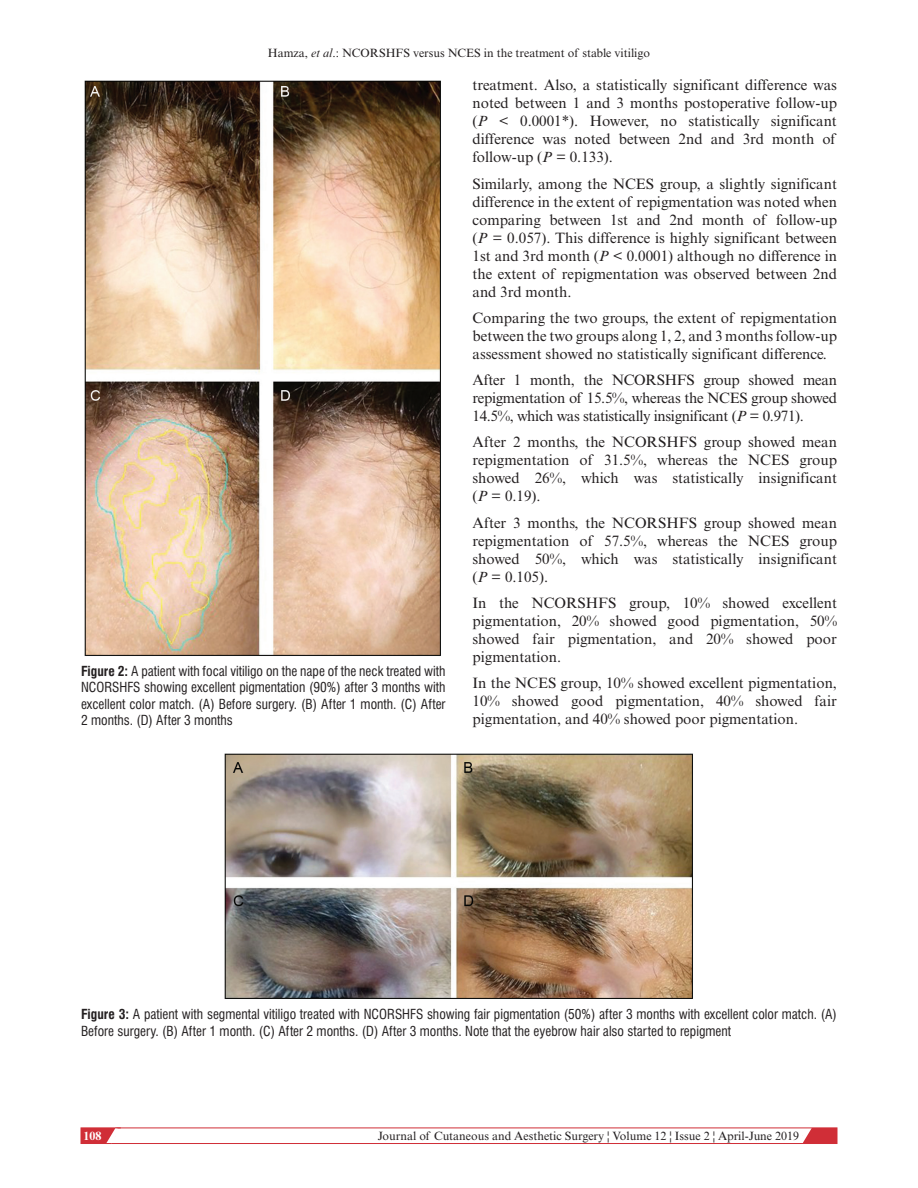
<style>
.page{position:relative;width:918px;height:1188px;background:#fff}
.page>*{position:absolute;margin:0;border:0;box-sizing:border-box;transform-origin:0 0}
.t1{font:15px/18px "Times New Roman MT Std";color:#231f20;text-align:justify}
.t2{font:condensed 13.5px/16.5px "Swiss 721 BT";color:#231f20;text-align:justify}
.t3{font:12px "Times New Roman MT Std";color:#231f20}
.t4{font:700 12px "Times New Roman MT Std";color:#fff}
.s1{font-style:italic}
.s2{font-weight:700}
</style>
<div class="page">
<svg style="left:798px;top:1127px;width:39px;height:15px"></svg>
<div style="left:81px;top:1128px;width:756px;height:16px;border:1px solid #d02e37"></div>
<svg style="left:81px;top:1127px;width:40px;height:17px"></svg>
<img style="left:85px;top:80px;width:356px;height:576px">
<img style="left:224px;top:753px;width:469px;height:246px">
<p class="t3" style="left:268px;top:46px;width:384px">Hamza, <span class="s1">et al</span>.: NCORSHFS versus NCES in the treatment of stable vitiligo</p>
<p class="t2" style="left:81px;top:663px;width:366px"><span class="s2">Figure 2:</span> A patient with focal vitiligo on the nape of the neck treated with NCORSHFS showing excellent pigmentation (90%) after 3 months with excellent color match. (A) Before surgery. (B) After 1 month. (C) After 2 months. (D) After 3 months</p>
<p class="t1" style="left:472px;top:76px;width:366px">treatment. Also, a statistically significant difference was noted between 1 and 3 months postoperative follow-up (<span class="s1">P</span> &lt; 0.0001*). However, no statistically significant difference was noted between 2nd and 3rd month of follow-up (<span class="s1">P</span> = 0.133).</p>
<p class="t1" style="left:472px;top:174px;width:366px">Similarly, among the NCES group, a slightly significant difference in the extent of repigmentation was noted when comparing between 1st and 2nd month of follow-up (<span class="s1">P</span> = 0.057). This difference is highly significant between 1st and 3rd month (<span class="s1">P</span> &lt; 0.0001) although no difference in the extent of repigmentation was observed between 2nd and 3rd month.</p>
<p class="t1" style="left:472px;top:309px;width:366px">Comparing the two groups, the extent of repigmentation between the two groups along 1, 2, and 3 months follow-up assessment showed no statistically significant difference.</p>
<p class="t1" style="left:472px;top:371px;width:366px">After 1 month, the NCORSHFS group showed mean repigmentation of 15.5%, whereas the NCES group showed 14.5%, which was statistically insignificant (<span class="s1">P</span> = 0.971).</p>
<p class="t1" style="left:472px;top:433px;width:366px">After 2 months, the NCORSHFS group showed mean repigmentation of 31.5%, whereas the NCES group showed 26%, which was statistically insignificant (<span class="s1">P</span> = 0.19).</p>
<p class="t1" style="left:472px;top:513px;width:366px">After 3 months, the NCORSHFS group showed mean repigmentation of 57.5%, whereas the NCES group showed 50%, which was statistically insignificant (<span class="s1">P</span> = 0.105).</p>
<p class="t1" style="left:472px;top:594px;width:366px">In the NCORSHFS group, 10% showed excellent pigmentation, 20% showed good pigmentation, 50% showed fair pigmentation, and 20% showed poor pigmentation.</p>
<p class="t1" style="left:472px;top:674px;width:366px">In the NCES group, 10% showed excellent pigmentation, 10% showed good pigmentation, 40% showed fair pigmentation, and 40% showed poor pigmentation.</p>
<p class="t2" style="left:81px;top:1006px;width:757px"><span class="s2">Figure 3:</span> A patient with segmental vitiligo treated with NCORSHFS showing fair pigmentation (50%) after 3 months with excellent color match. (A)<br>Before surgery. (B) After 1 month. (C) After 2 months. (D) After 3 months. Note that the eyebrow hair also started to repigment</p>
<p class="t4" style="left:83px;top:1128px;width:19px">108</p>
<p class="t3" style="left:378px;top:1129px;width:423px">Journal of Cutaneous and Aesthetic Surgery ¦ Volume 12 ¦ Issue 2 ¦ April-June 2019</p>
</div>
